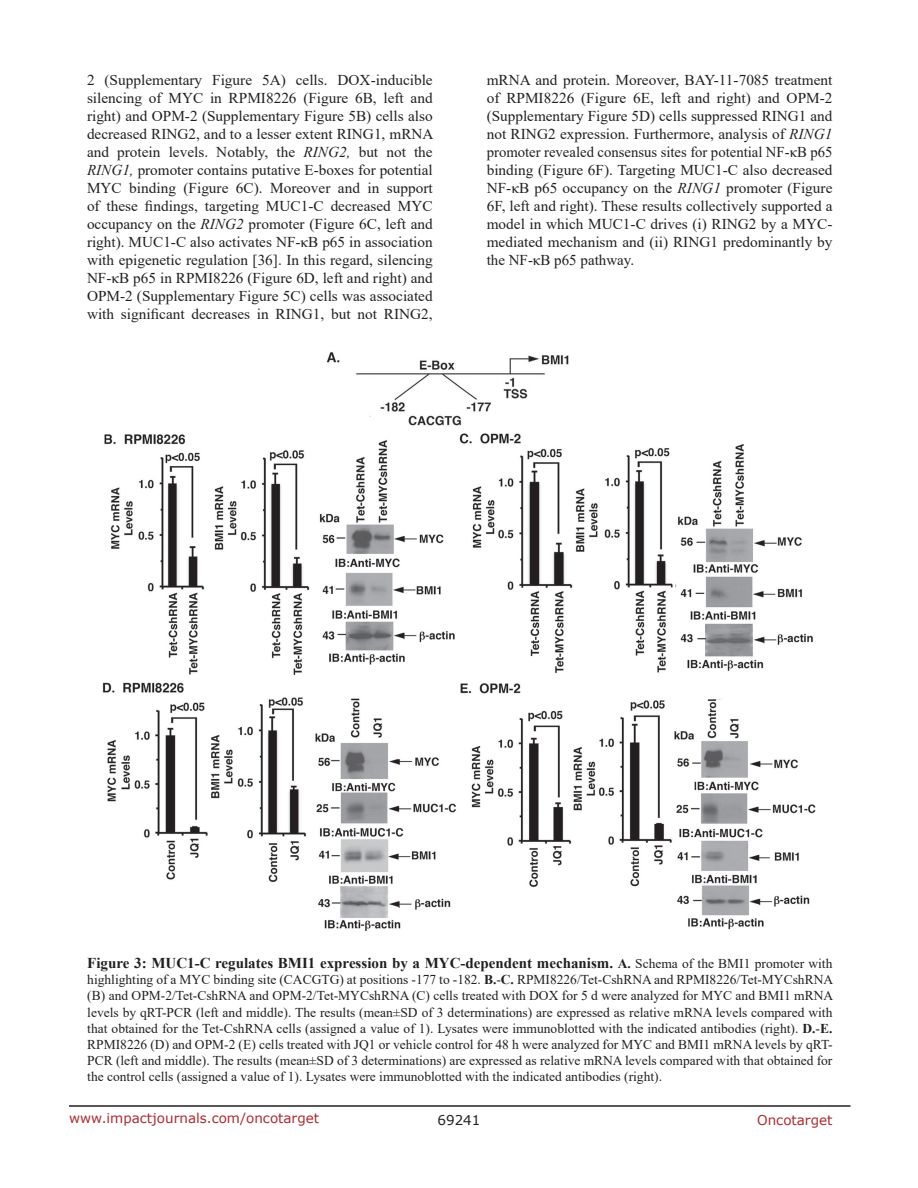
<style>
.page{position:relative;width:918px;height:1188px;background:#fff}
.page>*{position:absolute;margin:0;border:0;box-sizing:border-box;transform-origin:0 0}
.BodyText{font:15px/18px "Times New Roman";color:#221f22;text-align:justify}
.FigureText{font:700 15px "Times New Roman";color:#221f22}
.FigureText-2{font:13.5px/16.2px "Times New Roman";color:#221f22;text-align:justify}
.t1{font:13.5px "Verdana";color:#ac2b31}
.t2{font:13.5px "Verdana";color:#221f22}
.s1{font-style:italic}
.s2{font-size:13.5px}
.s3{font-weight:400;font-size:13.5px}
.s4{font-weight:700}
</style>
<div class="page">
<hr style="left:69px;top:1105px;width:781px;height:2px;background:#231f20">
<img style="left:102px;top:352px;width:714px;height:580px">
<p class="BodyText" style="left:87px;top:71px;width:348px">2 (Supplementary Figure 5A) cells. DOX-inducible silencing of MYC in RPMI8226 (Figure 6B, left and right) and OPM-2 (Supplementary Figure 5B) cells also decreased RING2, and to a lesser extent RING1, mRNA and protein levels. Notably, the <span class="s1">RING2,</span> but not the <span class="s1">RING1,</span> promoter contains putative E-boxes for potential MYC binding (Figure 6C). Moreover and in support of these findings, targeting MUC1-C decreased MYC occupancy on the <span class="s1">RING2</span> promoter (Figure 6C, left and right). MUC1-C also activates NF-κB p65 in association with epigenetic regulation [36]. In this regard, silencing NF-κB p65 in RPMI8226 (Figure 6D, left and right) and OPM-2 (Supplementary Figure 5C) cells was associated with significant decreases in RING1, but not RING2,</p>
<p class="BodyText" style="left:487px;top:71px;width:347px">mRNA and protein. Moreover, BAY-11-7085 treatment of RPMI8226 (Figure 6E, left and right) and OPM-2 (Supplementary Figure 5D) cells suppressed RING1 and not RING2 expression. Furthermore, analysis of <span class="s1">RING1 </span>promoter revealed consensus sites for potential NF-κB p65 binding (Figure 6F). Targeting MUC1-C also decreased NF-κB p65 occupancy on the <span class="s1">RING1</span> promoter (Figure 6F, left and right). These results collectively supported a model in which MUC1-C drives (i) RING2 by a MYC&shy;mediated mechanism and (ii) RING1 predominantly by the NF-κB p65 pathway.</p>
<p class="FigureText" style="left:87px;top:952px;width:747px">Figure 3: MUC1-C regulates BMI1 expression by a MYC-dependent mechanism. <span class="s2">A.</span> <span class="s3">Schema of the BMI1 promoter with</span></p>
<p class="FigureText-2" style="left:87px;top:971px;width:747px">highlighting of a MYC binding site (CACGTG) at positions -177 to -182. <span class="s4">B.</span>-<span class="s4">C.</span> RPMI8226/Tet-CshRNA and RPMI8226/Tet-MYCshRNA (B) and OPM-2/Tet-CshRNA and OPM-2/Tet-MYCshRNA (C) cells treated with DOX for 5 d were analyzed for MYC and BMI1 mRNA levels by qRT-PCR (left and middle). The results (mean±SD of 3 determinations) are expressed as relative mRNA levels compared with that obtained for the Tet-CshRNA cells (assigned a value of 1). Lysates were immunoblotted with the indicated antibodies (right). <span class="s4">D.</span>-<span class="s4">E.<br></span>RPMI8226 (D) and OPM-2 (E) cells treated with JQ1 or vehicle control for 48 h were analyzed for MYC and BMI1 mRNA levels by qRT-PCR (left and middle). The results (mean±SD of 3 determinations) are expressed as relative mRNA levels compared with that obtained for the control cells (assigned a value of 1). Lysates were immunoblotted with the indicated antibodies (right).</p>
<p class="t1" style="left:69px;top:1109px;width:252px">www.impactjournals.com/oncotarget</p>
<p class="t2" style="left:438px;top:1111px;width:44px">69241</p>
<p class="t1" style="left:757px;top:1111px;width:77px">Oncotarget</p>
</div>
